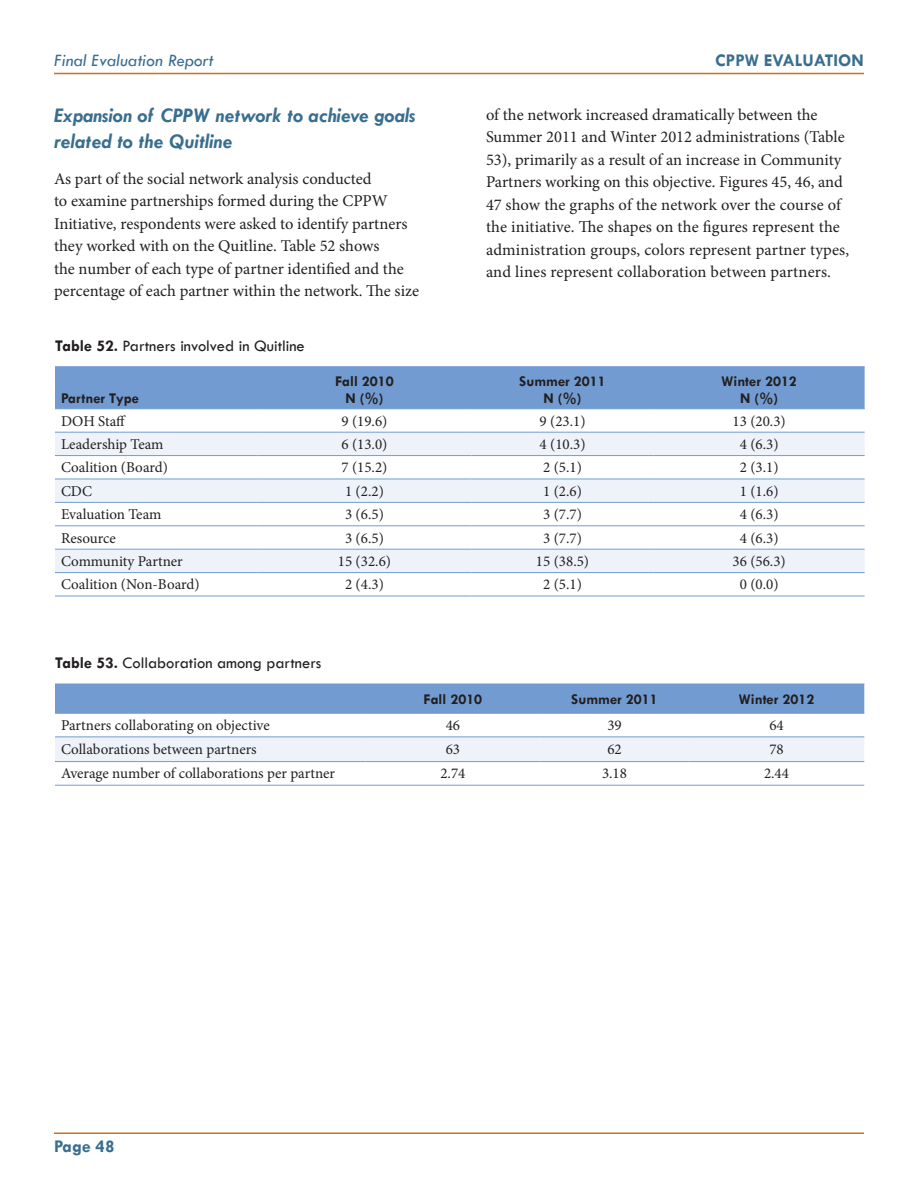
<style>
.page{position:relative;width:918px;height:1188px;background:#fff}
.page>*{position:absolute;margin:0;border:0;box-sizing:border-box;transform-origin:0 0}
.sub_sub_sub_heading{font:italic 700 21px/25.2px "Tw Cen";color:#386e8f}
.t1{font:italic 18px "Tw Cen";color:#386e8f}
.t2{font:700 18px "Tw Cen";color:#386e8f}
.Paragraph_Style_1{font:16.5px/22.5px "Minion Pro";color:#231f20}
.table_title{font:16.5px "Tw Cen";color:#231f20}
.table_text{font:15px "Minion Pro";color:#231f20}
.table_header_text{font:700 15px "Tw Cen";color:#231f20}
.s1{font-weight:700}
</style>
<div class="page">
<hr style="left:54px;top:73px;width:810px;height:1px;background:#ce7018">
<hr style="left:54px;top:1132px;width:810px;height:2px;background:#ce7018">
<div style="left:55px;top:685px;width:809px;height:28px;background:#729cd1"></div>
<div style="left:55px;top:737px;width:809px;height:24px;background:#eef2f9"></div>
<hr style="left:55px;top:684px;width:311px;height:1px;background:#729cd1">
<hr style="left:366px;top:684px;width:174px;height:1px;background:#729cd1">
<hr style="left:540px;top:684px;width:149px;height:1px;background:#729cd1">
<hr style="left:689px;top:684px;width:175px;height:1px;background:#729cd1">
<hr style="left:55px;top:713px;width:311px;height:1px;background:#729cd1">
<hr style="left:366px;top:713px;width:174px;height:1px;background:#729cd1">
<hr style="left:540px;top:713px;width:149px;height:1px;background:#729cd1">
<hr style="left:689px;top:713px;width:175px;height:1px;background:#729cd1">
<hr style="left:55px;top:736px;width:311px;height:1px;background:#729cd1">
<hr style="left:366px;top:736px;width:174px;height:1px;background:#729cd1">
<hr style="left:540px;top:736px;width:149px;height:1px;background:#729cd1">
<hr style="left:689px;top:736px;width:175px;height:1px;background:#729cd1">
<hr style="left:55px;top:761px;width:311px;height:1px;background:#729cd1">
<hr style="left:366px;top:761px;width:174px;height:1px;background:#729cd1">
<hr style="left:540px;top:761px;width:149px;height:1px;background:#729cd1">
<hr style="left:689px;top:761px;width:175px;height:1px;background:#729cd1">
<hr style="left:55px;top:785px;width:311px;height:1px;background:#729cd1">
<hr style="left:366px;top:785px;width:174px;height:1px;background:#729cd1">
<hr style="left:540px;top:785px;width:149px;height:1px;background:#729cd1">
<hr style="left:689px;top:785px;width:175px;height:1px;background:#729cd1">
<div style="left:55px;top:367px;width:810px;height:41px;background:#729cd1"></div>
<svg style="left:55px;top:433px;width:810px;height:139px;fill:#eef2f9"></svg>
<svg style="left:55px;top:503px;width:810px;height:22px"></svg>
<hr style="left:55px;top:366px;width:203px;height:1px;background:#729cd1">
<hr style="left:258px;top:366px;width:213px;height:1px;background:#729cd1">
<hr style="left:471px;top:366px;width:183px;height:1px;background:#729cd1">
<hr style="left:654px;top:366px;width:211px;height:1px;background:#729cd1">
<hr style="left:55px;top:408px;width:203px;height:1px;background:#729cd1">
<hr style="left:258px;top:408px;width:213px;height:1px;background:#729cd1">
<hr style="left:471px;top:408px;width:183px;height:1px;background:#729cd1">
<hr style="left:654px;top:408px;width:211px;height:1px;background:#729cd1">
<hr style="left:55px;top:432px;width:203px;height:1px;background:#729cd1">
<hr style="left:258px;top:432px;width:213px;height:1px;background:#729cd1">
<hr style="left:471px;top:432px;width:183px;height:1px;background:#729cd1">
<hr style="left:654px;top:432px;width:211px;height:1px;background:#729cd1">
<hr style="left:55px;top:455px;width:203px;height:1px;background:#729cd1">
<hr style="left:258px;top:455px;width:213px;height:1px;background:#729cd1">
<hr style="left:471px;top:455px;width:183px;height:1px;background:#729cd1">
<hr style="left:654px;top:455px;width:211px;height:1px;background:#729cd1">
<hr style="left:55px;top:479px;width:203px;height:1px;background:#729cd1">
<hr style="left:258px;top:479px;width:213px;height:1px;background:#729cd1">
<hr style="left:471px;top:479px;width:183px;height:1px;background:#729cd1">
<hr style="left:654px;top:479px;width:211px;height:1px;background:#729cd1">
<hr style="left:55px;top:502px;width:203px;height:1px;background:#729cd1">
<hr style="left:258px;top:502px;width:213px;height:1px;background:#729cd1">
<hr style="left:471px;top:502px;width:183px;height:1px;background:#729cd1">
<hr style="left:654px;top:502px;width:211px;height:1px;background:#729cd1">
<hr style="left:55px;top:525px;width:203px;height:1px;background:#729cd1">
<hr style="left:258px;top:525px;width:213px;height:1px;background:#729cd1">
<hr style="left:471px;top:525px;width:183px;height:1px;background:#729cd1">
<hr style="left:654px;top:525px;width:211px;height:1px;background:#729cd1">
<hr style="left:55px;top:549px;width:203px;height:1px;background:#729cd1">
<hr style="left:258px;top:549px;width:213px;height:1px;background:#729cd1">
<hr style="left:471px;top:549px;width:183px;height:1px;background:#729cd1">
<hr style="left:654px;top:549px;width:211px;height:1px;background:#729cd1">
<hr style="left:55px;top:572px;width:203px;height:1px;background:#729cd1">
<hr style="left:258px;top:572px;width:213px;height:1px;background:#729cd1">
<hr style="left:471px;top:572px;width:183px;height:1px;background:#729cd1">
<hr style="left:654px;top:572px;width:211px;height:1px;background:#729cd1">
<hr style="left:55px;top:596px;width:203px;height:1px;background:#729cd1">
<hr style="left:258px;top:596px;width:213px;height:1px;background:#729cd1">
<hr style="left:471px;top:596px;width:183px;height:1px;background:#729cd1">
<hr style="left:654px;top:596px;width:211px;height:1px;background:#729cd1">
<p class="t1" style="left:54px;top:50px;width:161px">Final Evaluation Report</p>
<p class="t2" style="left:715px;top:50px;width:150px">CPPW EVALUATION</p>
<p class="sub_sub_sub_heading" style="left:54px;top:103px;width:363px">Expansion of CPPW network to achieve goals related to the Quitline</p>
<p class="Paragraph_Style_1" style="left:54px;top:167px;width:367px">As part of the social network analysis conducted<br>to examine partnerships formed during the CPPW Initiative, respondents were asked to identify partners they worked with on the Quitline. Table 52 shows<br>the number of each type of partner identified and the percentage of each partner within the network. The size</p>
<p class="table_title" style="left:55px;top:336px;width:251px"><span class="s1">Table 52.</span> Partners involved in Quitline</p>
<p class="table_header_text" style="left:61px;top:389px;width:79px">Partner Type</p>
<p class="table_header_text" style="left:335px;top:373px;width:60px">Fall 2010</p>
<p class="table_header_text" style="left:345px;top:389px;width:40px">N (%)</p>
<p class="Paragraph_Style_1" style="left:486px;top:104px;width:365px">of the network increased dramatically between the Summer 2011 and Winter 2012 administrations (Table 53), primarily as a result of an increase in Community Partners working on this objective. Figures 45, 46, and 47 show the graphs of the network over the course of the initiative. The shapes on the figures represent the administration groups, colors represent partner types, and lines represent collaboration between partners.</p>
<p class="table_header_text" style="left:519px;top:373px;width:88px">Summer 2011</p>
<p class="table_header_text" style="left:544px;top:389px;width:40px">N (%)</p>
<p class="table_header_text" style="left:721px;top:373px;width:77px">Winter 2012</p>
<p class="table_header_text" style="left:740px;top:389px;width:40px">N (%)</p>
<p class="table_text" style="left:61px;top:411px;width:67px">DOH Staff</p>
<p class="table_text" style="left:341px;top:411px;width:48px">9 (19.6)</p>
<p class="table_text" style="left:540px;top:411px;width:48px">9 (23.1)</p>
<p class="table_text" style="left:733px;top:411px;width:55px">13 (20.3)</p>
<p class="table_text" style="left:61px;top:434px;width:104px">Leadership Team</p>
<p class="table_text" style="left:341px;top:434px;width:48px">6 (13.0)</p>
<p class="table_text" style="left:540px;top:434px;width:48px">4 (10.3)</p>
<p class="table_text" style="left:740px;top:434px;width:40px">4 (6.3)</p>
<p class="table_text" style="left:61px;top:458px;width:108px">Coalition (Board)</p>
<p class="table_text" style="left:341px;top:458px;width:48px">7 (15.2)</p>
<p class="table_text" style="left:543px;top:458px;width:40px">2 (5.1)</p>
<p class="table_text" style="left:740px;top:458px;width:40px">2 (3.1)</p>
<p class="table_text" style="left:61px;top:481px;width:33px">CDC</p>
<p class="table_text" style="left:345px;top:481px;width:40px">1 (2.2)</p>
<p class="table_text" style="left:543px;top:481px;width:40px">1 (2.6)</p>
<p class="table_text" style="left:740px;top:481px;width:40px">1 (1.6)</p>
<p class="table_text" style="left:61px;top:504px;width:102px">Evaluation Team</p>
<p class="table_text" style="left:345px;top:504px;width:40px">3 (6.5)</p>
<p class="table_text" style="left:543px;top:504px;width:40px">3 (7.7)</p>
<p class="table_text" style="left:740px;top:504px;width:40px">4 (6.3)</p>
<p class="table_text" style="left:61px;top:528px;width:56px">Resource</p>
<p class="table_text" style="left:345px;top:528px;width:40px">3 (6.5)</p>
<p class="table_text" style="left:543px;top:528px;width:40px">3 (7.7)</p>
<p class="table_text" style="left:740px;top:528px;width:40px">4 (6.3)</p>
<p class="table_text" style="left:61px;top:551px;width:123px">Community Partner</p>
<p class="table_text" style="left:338px;top:551px;width:55px">15 (32.6)</p>
<p class="table_text" style="left:536px;top:551px;width:55px">15 (38.5)</p>
<p class="table_text" style="left:733px;top:551px;width:55px">36 (56.3)</p>
<p class="table_text" style="left:61px;top:575px;width:140px">Coalition (Non-Board)</p>
<p class="table_text" style="left:345px;top:575px;width:40px">2 (4.3)</p>
<p class="table_text" style="left:543px;top:575px;width:40px">2 (5.1)</p>
<p class="table_text" style="left:740px;top:575px;width:40px">0 (0.0)</p>
<p class="table_title" style="left:55px;top:653px;width:268px"><span class="s1">Table 53.</span> Collaboration among partners</p>
<p class="table_header_text" style="left:424px;top:690px;width:60px">Fall 2010</p>
<p class="table_header_text" style="left:571px;top:690px;width:88px">Summer 2011</p>
<p class="table_header_text" style="left:739px;top:690px;width:77px">Winter 2012</p>
<p class="table_text" style="left:61px;top:715px;width:210px">Partners collaborating on objective</p>
<p class="table_text" style="left:446px;top:715px;width:16px">46</p>
<p class="table_text" style="left:607px;top:715px;width:16px">39</p>
<p class="table_text" style="left:769px;top:715px;width:16px">64</p>
<p class="table_text" style="left:61px;top:739px;width:197px">Collaborations between partners</p>
<p class="table_text" style="left:446px;top:739px;width:16px">63</p>
<p class="table_text" style="left:607px;top:739px;width:16px">62</p>
<p class="table_text" style="left:769px;top:739px;width:16px">78</p>
<p class="table_text" style="left:61px;top:764px;width:276px">Average number of collaborations per partner</p>
<p class="table_text" style="left:440px;top:764px;width:27px">2.74</p>
<p class="table_text" style="left:602px;top:764px;width:27px">3.18</p>
<p class="table_text" style="left:764px;top:764px;width:27px">2.44</p>
<p class="t2" style="left:54px;top:1136px;width:62px">Page 48</p>
</div>
